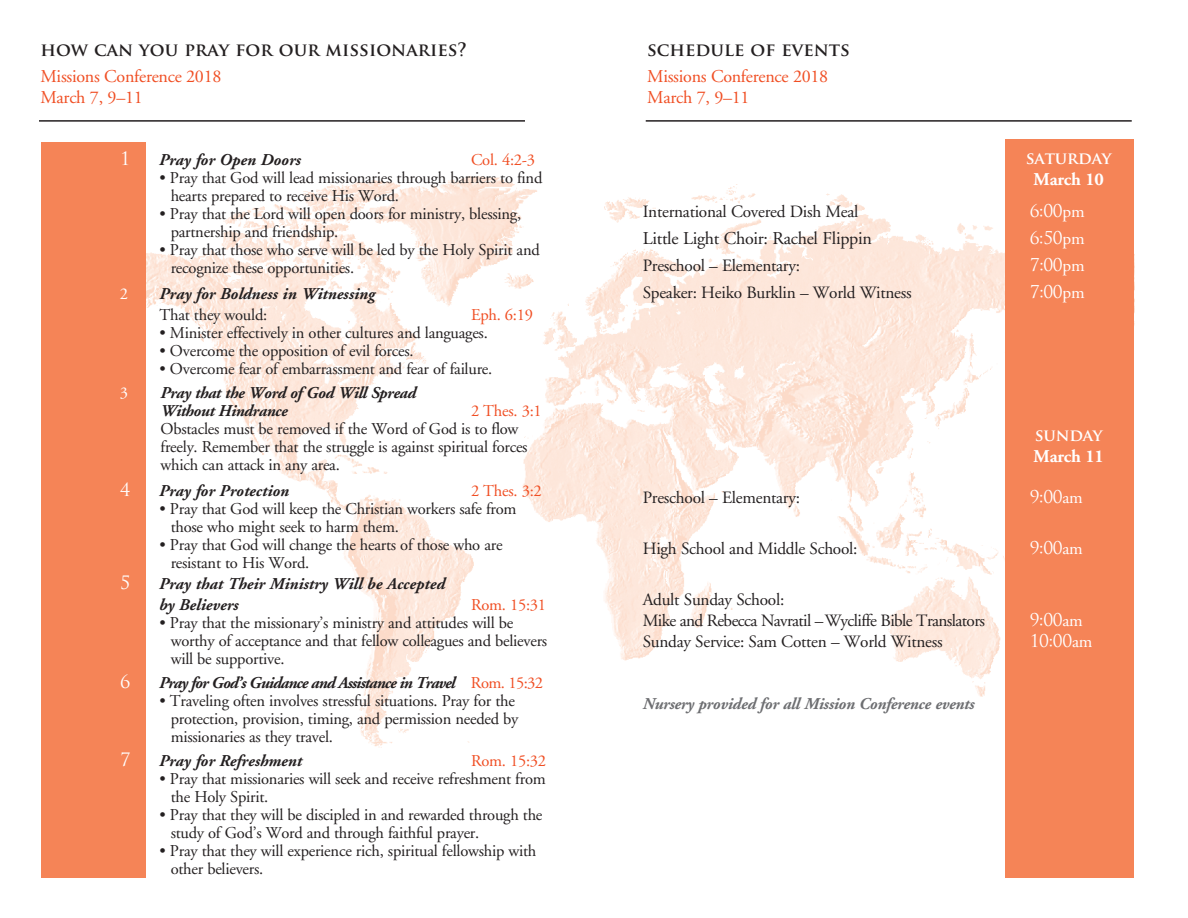
<style>
.page{position:relative;width:1188px;height:918px;background:#fff}
.page>*{position:absolute;margin:0;border:0;box-sizing:border-box;transform-origin:0 0}
.t1{font:18px/21px "Adobe Garamond";letter-spacing:-.015em;color:#f04e23}
.t2{font:700 18px "Trajan Pro";color:#231f20}
.t3{font:18px "Adobe Garamond";letter-spacing:-.015em;color:#231f20}
.t4{font:700 18px "Adobe Garamond";letter-spacing:-.015em;color:#fff}
.t5{font:18px "Trajan Pro";color:#fff}
.t6{font:17.25px "Adobe Garamond";letter-spacing:-.015em;color:#231f20}
.t7{font:17.25px/21px "Adobe Garamond";letter-spacing:-.035em;color:#231f20}
.t8{font:17.25px "Trajan Pro";letter-spacing:-.015em;color:#fff}
.t9{font:16.5px/18px "Adobe Garamond";letter-spacing:-.015em;color:#231f20}
.t10{font:italic 700 16.5px/21px "Adobe Garamond";color:#231f20}
.t11{font:16.5px "Adobe Garamond";letter-spacing:-.015em;color:#f04e23}
.t12{font:italic 700 16.5px "Adobe Garamond";letter-spacing:-.055em;color:#231f20}
.t13{font:italic 700 16.5px/18px "Adobe Garamond";letter-spacing:-.025em;color:#231f20}
.t14{font:italic 700 16.5px "Adobe Garamond";letter-spacing:-.015em;color:#6d6e71}
.t15{font:700 16.5px "Trajan Pro";letter-spacing:-.015em;color:#fff}
.t16{font:16.5px "Adobe Garamond";color:#fff}
.s1{font-weight:400;font-style:normal;color:#f04e23}
.s2{font-family:"Adobe Garamond"}
</style>
<div class="page">
<img style="left:146px;top:166px;width:989px;height:602px">
<div style="left:41px;top:142px;width:105px;height:736px;background:#f58457"></div>
<div style="left:1006px;top:139px;width:128px;height:739px;background:#f58457"></div>
<hr style="left:39px;top:120px;width:486px;height:2px;background:#231f20">
<hr style="left:646px;top:120px;width:486px;height:2px;background:#231f20">
<p class="t2" style="left:40px;top:38px;width:428px">HOW CAN YOU PRAY FOR OUR MISSIONARIES?</p>
<p class="t1" style="left:40px;top:66px;width:182px">Missions Conference 2018<br>March 7, 9–11</p>
<p class="t5" style="left:120px;top:147px;width:12px">1</p>
<p class="t10" style="left:159px;top:150px;width:143px">Pray for Open Doors</p>
<p class="t11" style="left:471px;top:151px;width:66px">Col. 4:2-3</p>
<p class="t9" style="left:171px;top:169px;width:373px;text-indent:-11px">• Pray that God will lead missionaries through barriers to find hearts prepared to receive His Word.</p>
<p class="t9" style="left:171px;top:205px;width:352px;text-indent:-11px">• Pray that the Lord will open doors for ministry, blessing, partnership and friendship.</p>
<p class="t9" style="left:171px;top:241px;width:371px;text-indent:-11px">• Pray that those who serve will be led by the Holy Spirit and recognize these opportunities.</p>
<p class="t16" style="left:120px;top:285px;width:10px">2</p>
<p class="t10" style="left:160px;top:284px;width:217px">Pray for Boldness in Witnessing</p>
<p class="t9" style="left:160px;top:306px;width:109px">That they would:</p>
<p class="t11" style="left:471px;top:306px;width:64px">Eph. 6:19</p>
<p class="t9" style="left:160px;top:324px;width:330px">• Minister effectively in other cultures and languages.</p>
<p class="t9" style="left:160px;top:342px;width:256px">• Overcome the opposition of evil forces.</p>
<p class="t9" style="left:160px;top:360px;width:334px">• Overcome fear of embarrassment and fear of failure.</p>
<p class="t16" style="left:120px;top:384px;width:10px">3</p>
<p class="t13" style="left:161px;top:384px;width:257px">Pray that the Word of God Will Spread<br>Without Hindrance</p>
<p class="t11" style="left:471px;top:402px;width:72px">2 Thes. 3:1</p>
<p class="t9" style="left:161px;top:420px;width:369px">Obstacles must be removed if the Word of God is to flow freely. Remember that the struggle is against spiritual forces which can attack in any area.</p>
<p class="t5" style="left:120px;top:478px;width:12px">4</p>
<p class="t10" style="left:159px;top:481px;width:132px">Pray for Protection</p>
<p class="t11" style="left:471px;top:482px;width:72px">2 Thes. 3:2</p>
<p class="t9" style="left:171px;top:500px;width:347px;text-indent:-11px">• Pray that God will keep the Christian workers safe from those who might seek to harm them.</p>
<p class="t9" style="left:171px;top:536px;width:333px;text-indent:-11px">• Pray that God will change the hearts of those who are resistant to His Word.</p>
<p class="t5" style="left:120px;top:571px;width:12px">5</p>
<p class="t10" style="left:159px;top:574px;width:288px">Pray that Their Ministry Will be Accepted by Believers</p>
<p class="t11" style="left:471px;top:596px;width:77px">Rom. 15:31</p>
<p class="t9" style="left:171px;top:614px;width:378px;text-indent:-11px">• Pray that the missionary’s ministry and attitudes will be worthy of acceptance and that fellow colleagues and believers will be supportive.</p>
<p class="t5" style="left:120px;top:670px;width:12px">6</p>
<p class="t12" style="left:159px;top:674px;width:386px">Pray for God’s Guidance and Assistance in Travel <span class="s1">Rom. 15:32</span></p>
<p class="t9" style="left:171px;top:692px;width:349px;text-indent:-11px">• Traveling often involves stressful situations. Pray for the protection, provision, timing, and permission needed by missionaries as they travel.</p>
<p class="t5" style="left:120px;top:748px;width:12px">7</p>
<p class="t10" style="left:159px;top:751px;width:145px">Pray for Refreshment</p>
<p class="t11" style="left:471px;top:752px;width:77px">Rom. 15:32</p>
<p class="t9" style="left:171px;top:771px;width:377px;text-indent:-11px">• Pray that missionaries will seek and receive refreshment from the Holy Spirit.</p>
<p class="t9" style="left:171px;top:807px;width:373px;text-indent:-11px">• Pray that they will be discipled in and rewarded through the study of God’s Word and through faithful prayer.</p>
<p class="t9" style="left:171px;top:843px;width:367px;text-indent:-11px">• Pray that they will experience rich, spiritual fellowship with other believers.</p>
<p class="t2" style="left:647px;top:38px;width:204px">SCHEDULE OF EVENTS</p>
<p class="t1" style="left:647px;top:66px;width:182px">Missions Conference 2018<br>March 7, 9–11</p>
<p class="t15" style="left:1026px;top:148px;width:87px">SATURDAY</p>
<p class="t4" style="left:1034px;top:169px;width:72px">March 10</p>
<p class="t6" style="left:643px;top:202px;width:217px">International Covered Dish Meal</p>
<p class="t8" style="left:1030px;top:200px;width:56px">6:00<span class="s2">pm</span></p>
<p class="t3" style="left:643px;top:229px;width:231px">Little Light Choir: Rachel Flippin</p>
<p class="t8" style="left:1030px;top:227px;width:56px">6:50<span class="s2">pm</span></p>
<p class="t6" style="left:643px;top:256px;width:159px">Preschool – Elementary:</p>
<p class="t8" style="left:1030px;top:254px;width:56px">7:00<span class="s2">pm</span></p>
<p class="t6" style="left:643px;top:284px;width:270px">Speaker: Heiko Burklin – World Witness</p>
<p class="t8" style="left:1030px;top:281px;width:56px">7:00<span class="s2">pm</span></p>
<p class="t15" style="left:1035px;top:425px;width:69px">SUNDAY</p>
<p class="t4" style="left:1034px;top:447px;width:72px">March 11</p>
<p class="t6" style="left:643px;top:489px;width:159px">Preschool – Elementary:</p>
<p class="t8" style="left:1030px;top:486px;width:55px">9:00<span class="s2">am</span></p>
<p class="t6" style="left:643px;top:539px;width:216px">High School and Middle School:</p>
<p class="t8" style="left:1030px;top:537px;width:55px">9:00<span class="s2">am</span></p>
<p class="t7" style="left:643px;top:589px;width:344px">Adult Sunday School:<br>Mike and Rebecca Navratil –Wycliffe Bible Translators</p>
<p class="t8" style="left:1030px;top:609px;width:55px">9:00<span class="s2">am</span></p>
<p class="t6" style="left:643px;top:632px;width:301px">Sunday Service: Sam Cotten – World Witness</p>
<p class="t8" style="left:1030px;top:630px;width:64px">10:00<span class="s2">am</span></p>
<p class="t14" style="left:643px;top:695px;width:333px">Nursery provided for all Mission Conference events</p>
</div>
